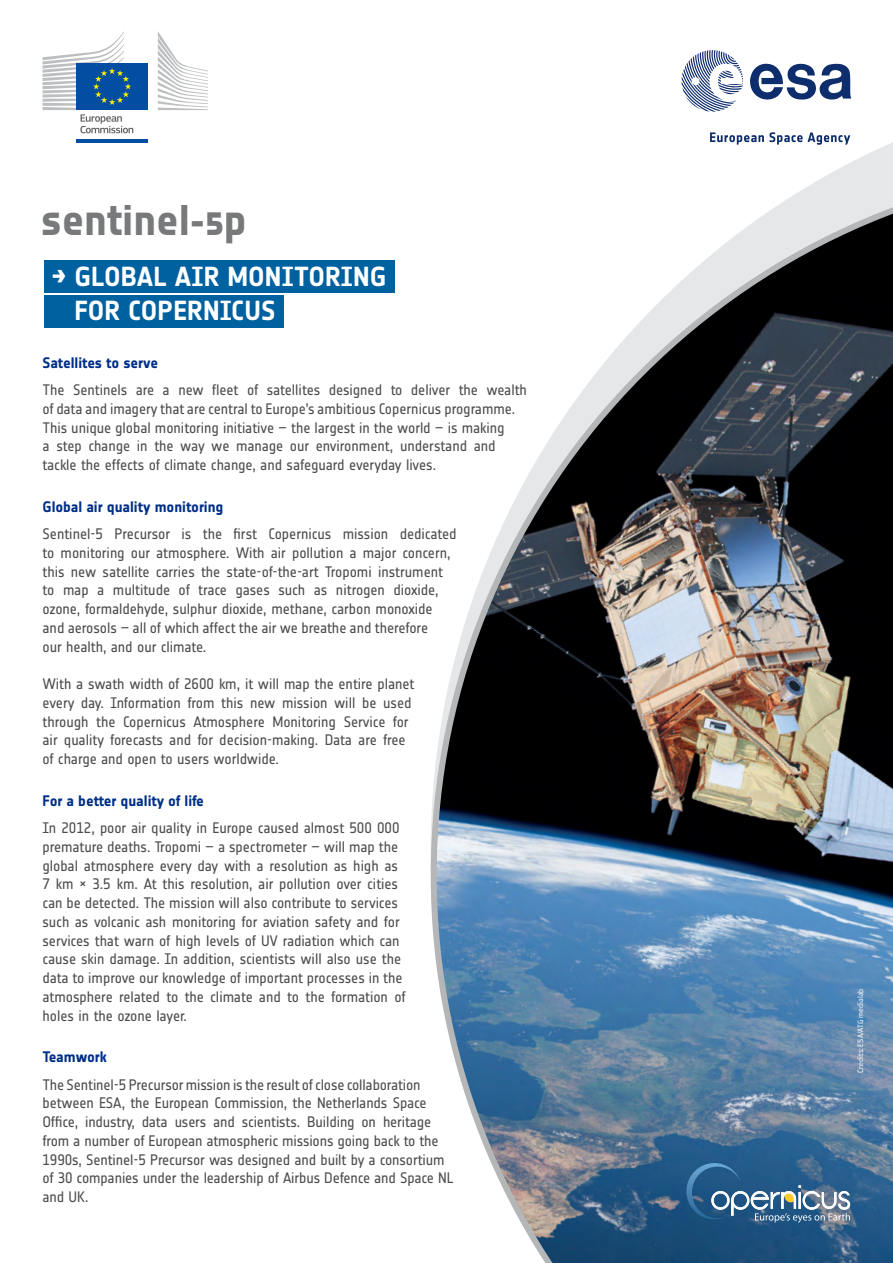
<style>
.page{position:relative;width:893px;height:1263px;background:#fff}
.page>*{position:absolute;margin:0;border:0;box-sizing:border-box;transform-origin:0 0}
.t1{font:43.8px "Notes Style Bold Updated Tf";color:#77797b}
.t2{font:700 27.15px/34px "Notes Esa";letter-spacing:.005em;color:#fff}
.t3{font:15px/18.8px "Notes Esa";letter-spacing:-.005em;color:#4d4d4f}
.t4{font:700 15px "Notes Esa";letter-spacing:-.005em;color:#002f87}
.t5{font:9px "Reykjavik One OT A Gauge";color:#fff}
</style>
<div class="page">
<img style="left:431px;top:162px;width:462px;height:1101px">
<svg style="left:682px;top:50px;width:61px;height:62px"></svg>
<svg style="left:750px;top:63px;width:101px;height:37px"></svg>
<svg style="left:710px;top:132px;width:140px;height:13px"></svg>
<div style="left:44px;top:260px;width:351px;height:32px;background:#0061a0"></div>
<div style="left:44px;top:295px;width:240px;height:32px;background:#0061a0"></div>
<div style="left:76px;top:64px;width:72px;height:46px;background:#034ea2"></div>
<hr style="left:76px;top:139px;width:72px;height:4px;background:#034ea2">
<svg style="left:158px;top:31px;width:50px;height:79px"></svg>
<svg style="left:43px;top:31px;width:90px;height:102px"></svg>
<svg style="left:686px;top:1163px;width:164px;height:60px;background:#477297"></svg>
<h1 class="t1" style="left:41px;top:194px;width:207px">sentinel-5p</h1>
<h2 class="t2" style="left:75px;top:259px;width:313px;text-indent:-23px">→ GLOBAL AIR MONITORING<br>FOR COPERNICUS</h2>
<p class="t4" style="left:43px;top:354px;width:117px">Satellites to serve</p>
<p class="t3" style="left:43px;top:381px;width:486px">The Sentinels are a new fleet of satellites designed to deliver the wealth of data and imagery that are central to Europe’s ambitious Copernicus programme.<br>This unique global monitoring initiative – the largest in the world – is making<br>a step change in the way we manage our environment, understand and tackle the effects of climate change, and safeguard everyday lives.</p>
<p class="t4" style="left:43px;top:498px;width:182px">Global air quality monitoring</p>
<p class="t3" style="left:43px;top:525px;width:415px">Sentinel-5 Precursor is the first Copernicus mission dedicated to monitoring our atmosphere. With air pollution a major concern, this new satellite carries the state-of-the-art Tropomi instrument to map a multitude of trace gases such as nitrogen dioxide, ozone, formaldehyde, sulphur dioxide, methane, carbon monoxide and aerosols – all of which affect the air we breathe and therefore<br>our health, and our climate.</p>
<p class="t3" style="left:43px;top:675px;width:374px">With a swath width of 2600 km, it will map the entire planet every day. Information from this new mission will be used through the Copernicus Atmosphere Monitoring Service for air quality forecasts and for decision-making. Data are free of charge and open to users worldwide.</p>
<p class="t4" style="left:43px;top:792px;width:163px">For a better quality of life</p>
<p class="t3" style="left:43px;top:819px;width:365px">In 2012, poor air quality in Europe caused almost 500 000 premature deaths. Tropomi – a spectrometer – will map the global atmosphere every day with a resolution as high as 7 km × 3.5 km. At this resolution, air pollution over cities can be detected. The mission will also contribute to services such as volcanic ash monitoring for aviation safety and for services that warn of high levels of UV radiation which can cause skin damage. In addition, scientists will also use the data to improve our knowledge of important processes in the atmosphere related to the climate and to the formation of holes in the ozone layer.</p>
<p class="t4" style="left:43px;top:1048px;width:66px">Teamwork</p>
<p class="t3" style="left:43px;top:1075px;width:413px">The Sentinel-5 Precursor mission is the result of close collaboration between ESA, the European Commission, the Netherlands Space Office, industry, data users and scientists. Building on heritage from a number of European atmospheric missions going back to the 1990s, Sentinel-5 Precursor was designed and built by a consortium of 30 companies under the leadership of Airbus Defence and Space NL and UK.</p>
<p class="t5" style="left:856px;top:1073px;width:86px;rotate:-90deg">Credits: ESA/ATG medialab</p>
</div>
